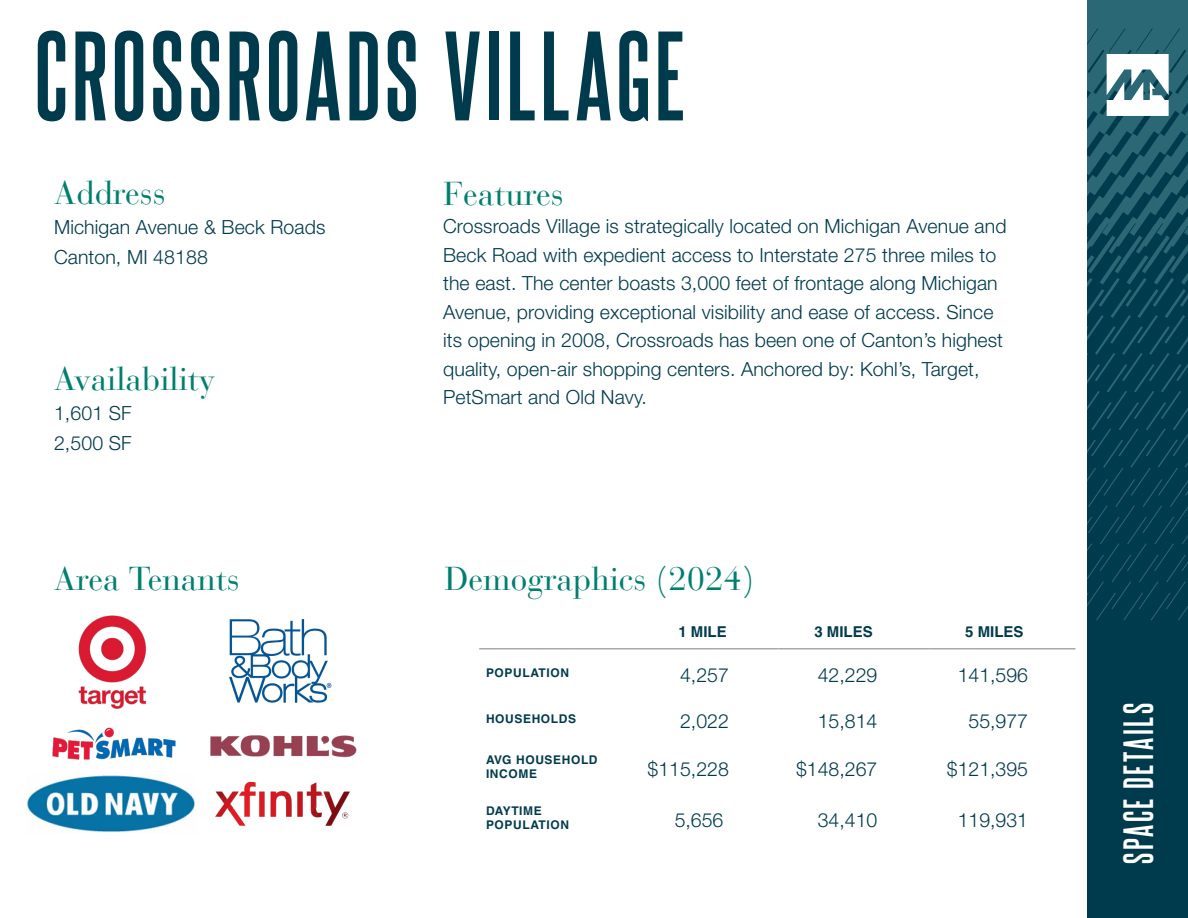
<style>
.page{position:relative;width:1188px;height:918px;background:#fff}
.page>*{position:absolute;margin:0;border:0;box-sizing:border-box;transform-origin:0 0}
.t1{font:700 108px "Steelfish Rg";letter-spacing:.04em;color:#003b4d}
.t2{font:700 36px "Steelfish Rg";letter-spacing:.065em;color:#fff}
.small_serif_subhead{font:33px "Bauer Bodoni LT";color:#007f6e}
.small_serif_subhead-2{font:300 19.5px/28.5px "Helvetica Neue";letter-spacing:.005em;color:#003b4d}
.body_text_indent{font:300 19.5px "Helvetica Neue";color:#003b4d}
.t3{font:700 15px "Helvetica CE";color:#003b4d}
.t4{font:700 12px/14.4px "Helvetica CE";letter-spacing:.05em;color:#003b4d}
</style>
<div class="page">
<div style="left:1087px;top:0;width:101px;height:918px;background:#003b4d"></div>
<svg style="left:1087px;top:0;width:101px;height:620px"></svg>
<svg style="left:779px;top:649px;width:297px;height:1px"></svg>
<hr style="left:479px;top:648px;width:151px;height:1px;background:#a8a9ad">
<hr style="left:630px;top:648px;width:149px;height:1px;background:#a8a9ad">
<hr style="left:779px;top:648px;width:150px;height:1px;background:#a8a9ad">
<hr style="left:929px;top:648px;width:146px;height:1px;background:#a8a9ad">
<img style="left:78px;top:615px;width:68px;height:94px">
<img style="left:52px;top:727px;width:124px;height:33px">
<img style="left:27px;top:775px;width:168px;height:57px">
<img style="left:215px;top:782px;width:135px;height:44px">
<img style="left:229px;top:619px;width:103px;height:84px">
<img style="left:210px;top:735px;width:147px;height:23px">
<h1 class="t1" style="left:34px;top:10px;width:652px">CROSSROADS VILLAGE</h1>
<p class="small_serif_subhead" style="left:54px;top:173px;width:113px">Address</p>
<p class="small_serif_subhead-2" style="left:54px;top:212px;width:273px">Michigan Avenue &amp; Beck Roads</p>
<p class="small_serif_subhead-2" style="left:54px;top:242px;width:155px">Canton, MI 48188</p>
<p class="small_serif_subhead" style="left:54px;top:359px;width:163px">Availability</p>
<p class="small_serif_subhead-2" style="left:54px;top:398px;width:79px">1,601 SF</p>
<p class="small_serif_subhead-2" style="left:54px;top:428px;width:79px">2,500 SF</p>
<p class="small_serif_subhead" style="left:443px;top:174px;width:122px">Features</p>
<p class="small_serif_subhead-2" style="left:443px;top:211px;width:565px">Crossroads Village is strategically located on Michigan Avenue and Beck Road with expedient access to Interstate 275 three miles to the east. The center boasts 3,000 feet of frontage along Michigan Avenue, providing exceptional visibility and ease of access. Since its opening in 2008, Crossroads has been one of Canton’s highest quality, open-air shopping centers. Anchored by: Kohl’s, Target, PetSmart and Old Navy.</p>
<p class="small_serif_subhead" style="left:54px;top:559px;width:187px">Area Tenants</p>
<p class="small_serif_subhead" style="left:445px;top:559px;width:311px">Demographics (2024)</p>
<p class="t3" style="left:678px;top:622px;width:50px">1 MILE</p>
<p class="t3" style="left:814px;top:622px;width:60px">3 MILES</p>
<p class="t3" style="left:965px;top:622px;width:60px">5 MILES</p>
<p class="t4" style="left:486px;top:665px;width:84px">POPULATION</p>
<p class="body_text_indent" style="left:680px;top:659px;width:50px">4,257</p>
<p class="body_text_indent" style="left:818px;top:659px;width:61px">42,229</p>
<p class="body_text_indent" style="left:958px;top:659px;width:72px">141,596</p>
<p class="t4" style="left:486px;top:711px;width:92px">HOUSEHOLDS</p>
<p class="body_text_indent" style="left:680px;top:705px;width:50px">2,022</p>
<p class="body_text_indent" style="left:818px;top:705px;width:61px">15,814</p>
<p class="body_text_indent" style="left:969px;top:705px;width:61px">55,977</p>
<p class="t4" style="left:486px;top:752px;width:113px">AVG HOUSEHOLD<br>INCOME</p>
<p class="body_text_indent" style="left:648px;top:753px;width:83px">$115,228</p>
<p class="body_text_indent" style="left:796px;top:753px;width:83px">$148,267</p>
<p class="body_text_indent" style="left:947px;top:753px;width:83px">$121,395</p>
<p class="t4" style="left:486px;top:803px;width:84px">DAYTIME<br>POPULATION</p>
<p class="body_text_indent" style="left:675px;top:804px;width:50px">5,656</p>
<p class="body_text_indent" style="left:818px;top:804px;width:61px">34,410</p>
<p class="body_text_indent" style="left:958px;top:804px;width:72px">119,931</p>
<h2 class="t2" style="left:1116px;top:864px;width:162px;rotate:-90deg">SPACE DETAILS</h2>
</div>
